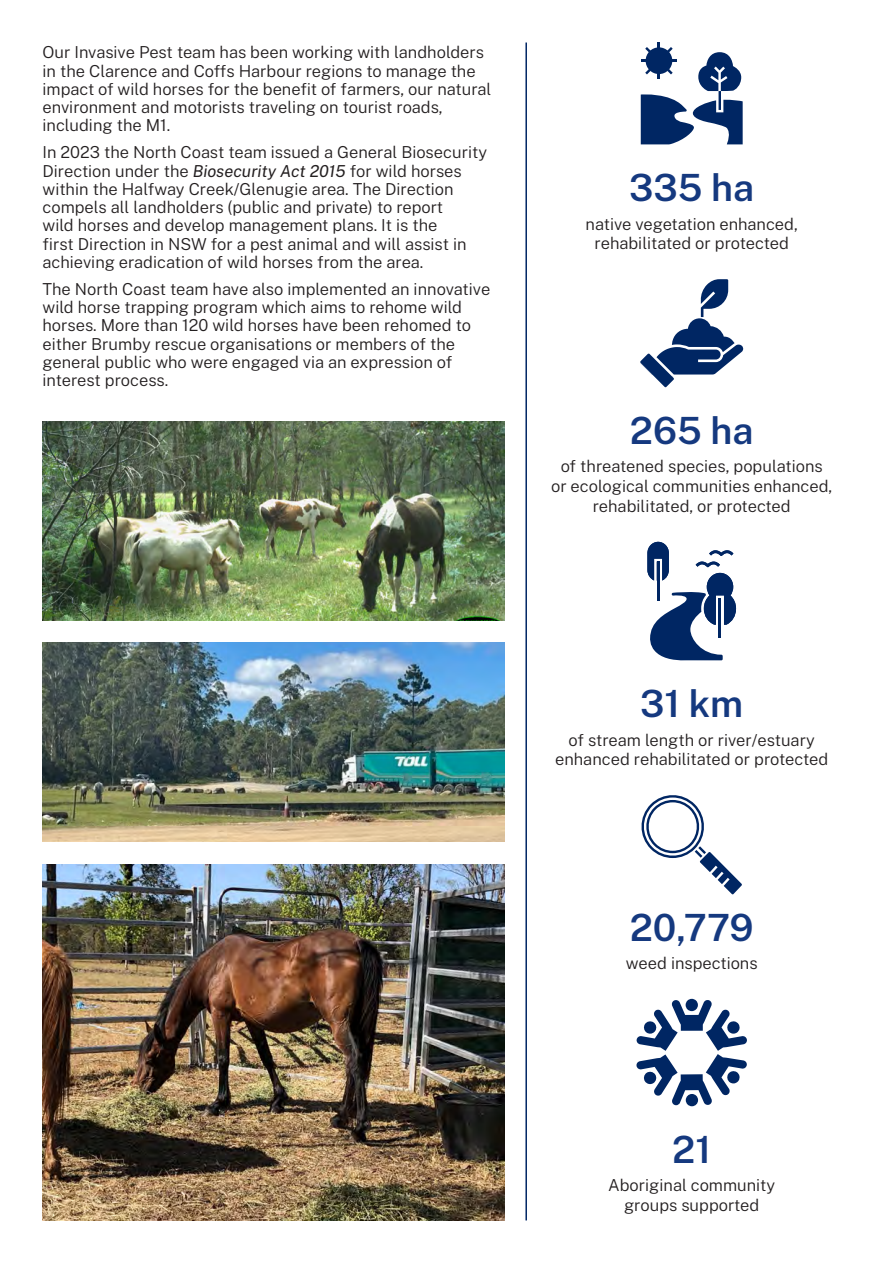
<style>
.page{position:relative;width:893px;height:1263px;background:#fff}
.page>*{position:absolute;margin:0;border:0;box-sizing:border-box;transform-origin:0 0}
.Metric_style{font:600 37.5px "Public Sans";color:#15397f}
.Body{font:300 16.5px/18.3px "Public Sans";color:#231f20}
.Metric_body_copy{font:300 16.5px/19.8px "Public Sans";color:#231f20;text-align:center}
.s1{font-weight:400;font-style:italic}
</style>
<div class="page">
<img style="left:43px;top:865px;width:462px;height:355px">
<hr style="left:525px;top:43px;width:2px;height:1177px;background:#002664">
<svg style="left:636px;top:999px;width:111px;height:107px"></svg>
<svg style="left:641px;top:795px;width:101px;height:99px"></svg>
<svg style="left:641px;top:43px;width:102px;height:101px"></svg>
<svg style="left:640px;top:279px;width:103px;height:108px"></svg>
<svg style="left:647px;top:542px;width:89px;height:119px"></svg>
<img style="left:43px;top:421px;width:462px;height:200px">
<img style="left:43px;top:642px;width:462px;height:200px">
<p class="Body" style="left:43px;top:42px;width:450px">Our Invasive Pest team has been working with landholders in the Clarence and Coffs Harbour regions to manage the impact of wild horses for the benefit of farmers, our natural environment and motorists traveling on tourist roads, including the M1.</p>
<p class="Body" style="left:43px;top:142px;width:446px">In 2023 the North Coast team issued a General Biosecurity Direction under the <span class="s1">Biosecurity Act 2015</span> for wild horses within the Halfway Creek/Glenugie area. The Direction compels all landholders (public and private) to report<br>wild horses and develop management plans. It is the<br>first Direction in NSW for a pest animal and will assist in achieving eradication of wild horses from the area.</p>
<p class="Body" style="left:43px;top:279px;width:449px">The North Coast team have also implemented an innovative wild horse trapping program which aims to rehome wild horses. More than 120 wild horses have been rehomed to either Brumby rescue organisations or members of the general public who were engaged via an expression of interest process.</p>
<p class="Metric_style" style="left:629px;top:161px;width:126px">335 ha</p>
<p class="Metric_body_copy" style="left:586px;top:213px;width:214px">native vegetation enhanced, rehabilitated or protected</p>
<p class="Metric_style" style="left:630px;top:403px;width:125px">265 ha</p>
<p class="Metric_body_copy" style="left:551px;top:456px;width:283px">of threatened species, populations or ecological communities enhanced, rehabilitated, or protected</p>
<p class="Metric_style" style="left:640px;top:677px;width:105px">31 km</p>
<p class="Metric_body_copy" style="left:555px;top:729px;width:275px">of stream length or river/estuary enhanced rehabilitated or protected</p>
<p class="Metric_style" style="left:630px;top:900px;width:126px">20,779</p>
<p class="Metric_body_copy" style="left:626px;top:952px;width:133px">weed inspections</p>
<p class="Metric_style" style="left:672px;top:1122px;width:40px">21</p>
<p class="Metric_body_copy" style="left:608px;top:1175px;width:169px">Aboriginal community groups supported</p>
</div>
